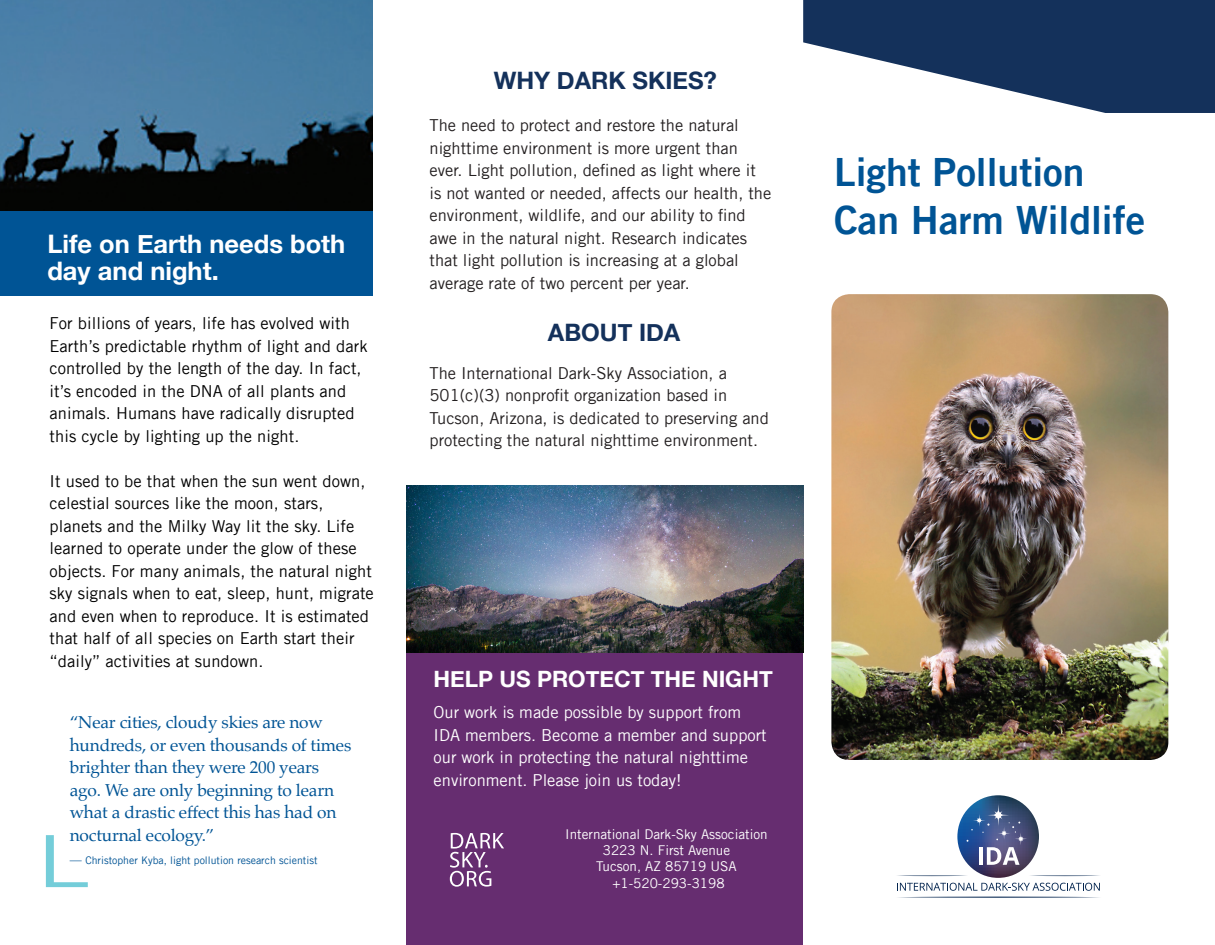
<style>
.page{position:relative;width:1215px;height:945px;background:#fff}
.page>*{position:absolute;margin:0;border:0;box-sizing:border-box;transform-origin:0 0}
.t1{font:39px "Trade Gothic LT Bold Two";color:#005495}
.Body_Copy{font:700 25.5px/27px "Helvetica Neue";color:#fff}
.Paragraph_Style_1{font:700 24px "Helvetica Neue";color:#14315b}
.Paragraph_Style_1-2{font:700 22.5px "Helvetica Neue";color:#fff}
.Body_Copy-2{font:17.25px/22.5px "Palatino";letter-spacing:-.01em;color:#005495}
.Body_Copy-3{font:16.5px/22.5px "Trade Gothic LT";letter-spacing:.005em;color:#000}
.t2{font:16.5px/22.5px "Trade Gothic LT";color:#231f20}
.t3{font:16.5px/22.5px "Trade Gothic LT";color:#fff}
.Body_Copy-4{font:13.5px "Trade Gothic LT";color:#fff}
.Body_Copy-5{font:10.5px "Trade Gothic LT";color:#005495}
.s1{font-size:12px}
</style>
<div class="page">
<img style="left:831px;top:294px;width:337px;height:466px">
<img style="left:0;top:1px;width:372px;height:210px">
<div style="left:0;top:211px;width:372px;height:85px;background:#005495"></div>
<svg style="left:898px;top:897px;width:201px;height:1px"></svg>
<svg style="left:897px;top:795px;width:203px;height:96px"></svg>
<svg style="left:803px;top:0;width:412px;height:113px;fill:#14315b"></svg>
<svg style="left:46px;top:835px;width:42px;height:52px"></svg>
<div style="left:406px;top:652px;width:397px;height:293px;background:#662d70"></div>
<svg style="left:450px;top:833px;width:54px;height:54px"></svg>
<img style="left:406px;top:486px;width:397px;height:166px">
<p class="Body_Copy" style="left:47px;top:231px;width:299px">Life on Earth needs both day and night.</p>
<p class="Body_Copy-3" style="left:50px;top:312px;width:320px">For billions of years, life has evolved with Earth’s predictable rhythm of light and dark controlled by the length of the day. In fact, it’s encoded in the DNA of all plants and animals. Humans have radically disrupted this cycle by lighting up the night.</p>
<p class="Body_Copy-3" style="left:50px;top:470px;width:326px">It used to be that when the sun went down, celestial sources like the moon, stars, planets and the Milky Way lit the sky. Life learned to operate under the glow of these objects. For many animals, the natural night sky signals when to eat, sleep, hunt, migrate and even when to reproduce. It is estimated that half of all species on Earth start their “daily” activities at sundown.</p>
<p class="Body_Copy-2" style="left:70px;top:711px;width:283px">“Near cities, cloudy skies are now hundreds, or even thousands of times brighter than they were 200 years ago. We are only beginning to learn what a drastic effect this has had on nocturnal ecology.”</p>
<p class="Body_Copy-5" style="left:70px;top:854px;width:249px"><span class="s1">—</span> Christopher Kyba, light pollution research scientist</p>
<p class="Paragraph_Style_1" style="left:494px;top:62px;width:225px">WHY DARK SKIES?</p>
<p class="t2" style="left:430px;top:114px;width:343px">The need to protect and restore the natural nighttime environment is more urgent than ever. Light pollution, defined as light where it is not wanted or needed, affects our health, the environment, wildlife, and our ability to find awe in the natural night. Research indicates that light pollution is increasing at a global average rate of two percent per year.</p>
<p class="Paragraph_Style_1" style="left:548px;top:313px;width:134px">ABOUT IDA</p>
<p class="t2" style="left:430px;top:361px;width:341px">The International Dark-Sky Association, a 501(c)(3) nonprofit organization based in Tucson, Arizona, is dedicated to preserving and protecting the natural nighttime environment.</p>
<p class="Paragraph_Style_1-2" style="left:434px;top:662px;width:341px">HELP US PROTECT THE NIGHT</p>
<p class="t3" style="left:434px;top:701px;width:335px">Our work is made possible by support from IDA members. Become a member and support our work in protecting the natural nighttime environment. Please join us today!</p>
<p class="Body_Copy-4" style="left:565px;top:826px;width:204px">International Dark-Sky Association</p>
<p class="Body_Copy-4" style="left:603px;top:842px;width:129px">3223 N. First Avenue</p>
<p class="Body_Copy-4" style="left:596px;top:858px;width:142px">Tucson, AZ 85719 USA</p>
<p class="Body_Copy-4" style="left:612px;top:875px;width:114px">+1-520-293-3198</p>
<p class="t1" style="left:834px;top:148px;width:252px">Light Pollution</p>
<p class="t1" style="left:834px;top:196px;width:313px">Can Harm Wildlife</p>
</div>
